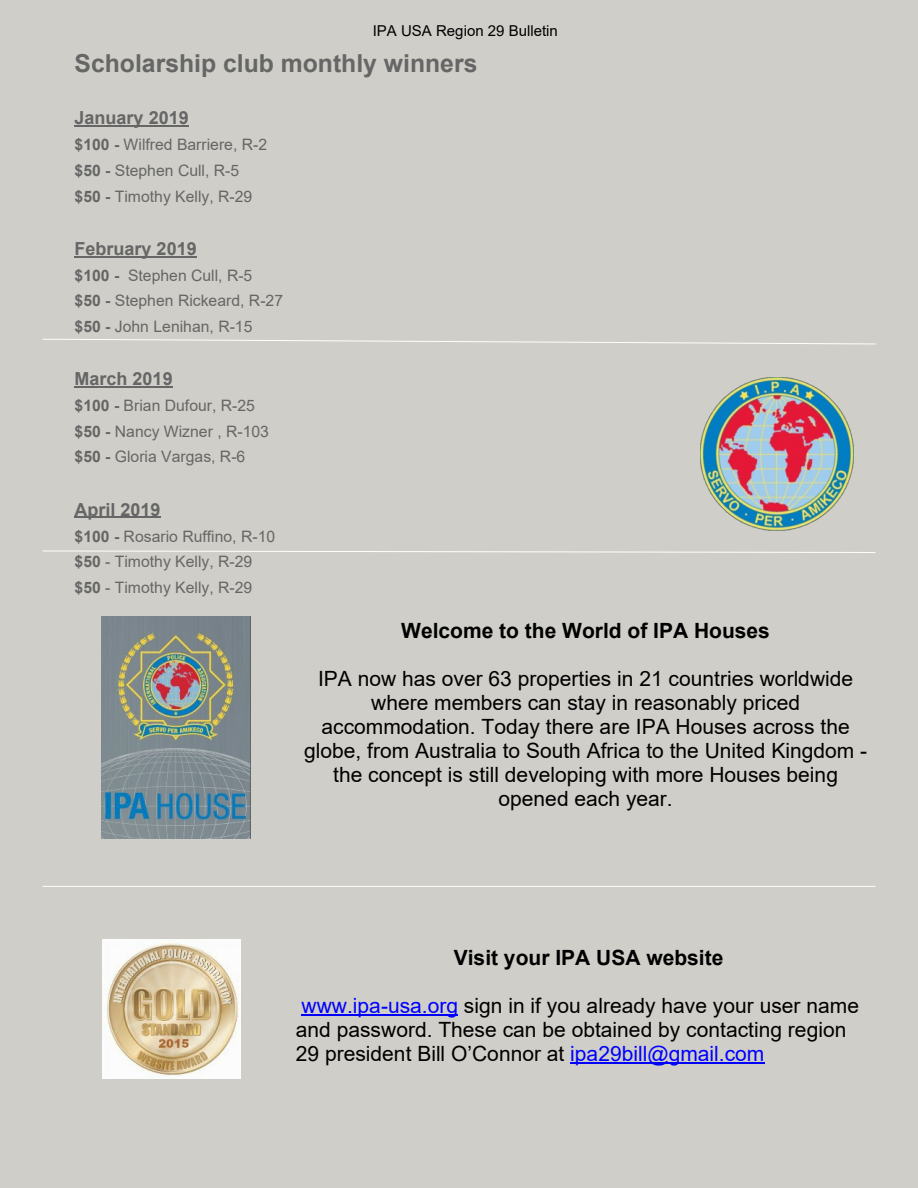
<style>
.page{position:relative;width:918px;height:1188px;background:#cfcec8}
.page>*{position:absolute;margin:0;border:0;box-sizing:border-box;transform-origin:0 0}
.t1{font:700 24.75px "Arial";color:#666}
.t2{font:21px/24px "Arial";color:#000;text-align:center}
.t3{font:700 21px "Arial";color:#000}
.t4{font:700 18px "Arial";color:#666}
.t5{font:15.75px/25.5px "Arial";color:#666}
.t6{font:15px "Arial";color:#000}
.s1{font-weight:700}
.s2{color:#00f}
</style>
<div class="page">
<hr style="left:302px;top:1014px;width:156px;height:2px;background:#00f">
<hr style="left:575px;top:1063px;width:189px;height:1px;background:#00f">
<img style="left:700px;top:377px;width:153px;height:153px">
<img style="left:102px;top:617px;width:148px;height:222px">
<svg style="left:42px;top:550px;width:834px;height:3px"></svg>
<hr style="left:43px;top:886px;width:832px;height:1px;background:#fff">
<svg style="left:42px;top:338px;width:834px;height:7px"></svg>
<img style="left:102px;top:939px;width:139px;height:139px">
<hr style="left:75px;top:125px;width:114px;height:2px;background:#666">
<hr style="left:75px;top:256px;width:122px;height:2px;background:#666">
<hr style="left:75px;top:386px;width:98px;height:2px;background:#666">
<hr style="left:75px;top:516px;width:86px;height:2px;background:#666">
<p class="t6" style="left:373px;top:25px;width:187px">IPA USA Region 29 Bulletin</p>
<p class="t1" style="left:75px;top:54px;width:404px">Scholarship club monthly winners</p>
<p class="t4" style="left:75px;top:111px;width:116px">January 2019</p>
<p class="t5" style="left:75px;top:134px;width:194px"><span class="s1">$100 -</span> Wilfred Barriere, R-2 <span class="s1">$50 -</span> Stephen Cull, R-5 <span class="s1">$50 -</span> Timothy Kelly, R-29</p>
<p class="t4" style="left:75px;top:242px;width:124px">February 2019</p>
<p class="t5" style="left:75px;top:264px;width:210px"><span class="s1">$100 -</span> Stephen Cull, R-5<br><span class="s1">$50 -</span> Stephen Rickeard, R-27 <span class="s1">$50 -</span> John Lenihan, R-15</p>
<p class="t4" style="left:75px;top:372px;width:100px">March 2019</p>
<p class="t5" style="left:75px;top:394px;width:196px"><span class="s1">$100 -</span> Brian Dufour, R-25 <span class="s1">$50 -</span> Nancy Wizner , R-103 <span class="s1">$50 -</span> Gloria Vargas, R-6</p>
<p class="t4" style="left:75px;top:502px;width:88px">April 2019</p>
<p class="t5" style="left:75px;top:525px;width:202px"><span class="s1">$100 -</span> Rosario Ruffino, R-10 <span class="s1">$50</span> - Timothy Kelly, R-29 <span class="s1">$50</span> - Timothy Kelly, R-29</p>
<p class="t3" style="left:401px;top:623px;width:370px">Welcome to the World of IPA Houses</p>
<p class="t2" style="left:304px;top:668px;width:564px">IPA now has over 63 properties in 21 countries worldwide where members can stay in reasonably priced accommodation. Today there are IPA Houses across the globe, from Australia to South Africa to the United Kingdom - the concept is still developing with more Houses being opened each year.</p>
<p class="t3" style="left:454px;top:949px;width:271px">Visit your IPA USA website</p>
<p class="t2" style="left:296px;top:995px;width:565px;text-align:left"><span class="s2">www.ipa-usa.org</span> sign in if you already have your user name and password. These can be obtained by contacting region<br>29 president Bill O’Connor at <span class="s2">ipa29bill@gmail.com</span></p>
</div>
